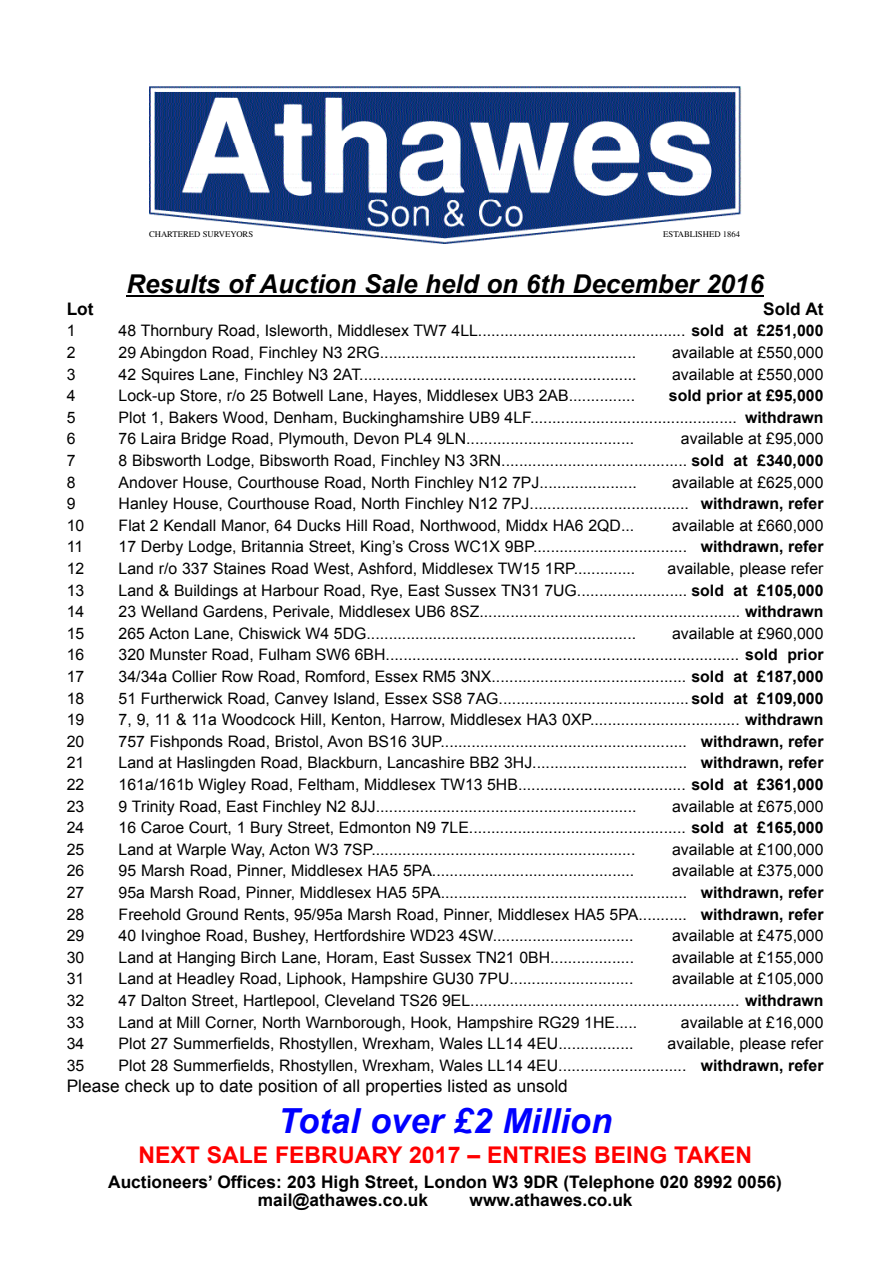
<style>
.page{position:relative;width:893px;height:1263px;background:#fff}
.page>*{position:absolute;margin:0;border:0;box-sizing:border-box;transform-origin:0 0}
.t1{font:italic 700 34.5px "Arial";color:#00f}
.t2{font:italic 700 25.95px "Arial";color:#000}
.t3{font:700 23.1px "Arial";color:#f00}
.t4{font:700 17.25px/18.9px "Arial";color:#000}
.t5{font:17.25px "Arial";color:#000}
.t6{font:15.9px "Arial";color:#000}
.t7{font:700 15.9px "Arial";color:#000}
.t8{font:8.7px "Times";color:#000}
.s1{font-weight:700}
</style>
<div class="page">
<hr style="left:126px;top:295px;width:134px;height:2px;background:#000">
<hr style="left:259px;top:295px;width:504px;height:2px;background:#000">
<img style="left:149px;top:87px;width:592px;height:157px">
<div style="left:147px;top:229px;width:108px;height:12px;background:#fff"></div>
<div style="left:661px;top:229px;width:80px;height:12px;background:#fff"></div>
<p class="t8" style="left:149px;top:229px;width:106px">CHARTERED SURVEYORS</p>
<p class="t8" style="left:663px;top:229px;width:78px">ESTABLISHED 1864</p>
<h2 class="t2" style="left:126px;top:270px;width:639px">Results of Auction Sale held on 6th December 2016</h2>
<p class="t4" style="left:67px;top:299px;width:28px">Lot</p>
<p class="t4" style="left:763px;top:299px;width:62px">Sold At</p>
<p class="t6" style="left:67px;top:322px;width:10px">1</p>
<p class="t6" style="left:119px;top:322px;width:706px">48 Thornbury Road, Isleworth, Middlesex TW7 4LL............................................... <span class="s1">sold at £251,000</span></p>
<p class="t6" style="left:67px;top:344px;width:10px">2</p>
<p class="t6" style="left:119px;top:344px;width:519px">29 Abingdon Road, Finchley N3 2RG..........................................................</p>
<p class="t6" style="left:672px;top:344px;width:153px">available at £550,000</p>
<p class="t6" style="left:67px;top:365px;width:10px">3</p>
<p class="t6" style="left:119px;top:365px;width:519px">42 Squires Lane, Finchley N3 2AT...............................................................</p>
<p class="t6" style="left:672px;top:365px;width:153px">available at £550,000</p>
<p class="t6" style="left:67px;top:387px;width:10px">4</p>
<p class="t6" style="left:119px;top:387px;width:518px">Lock-up Store, r/o 25 Botwell Lane, Hayes, Middlesex UB3 2AB...............</p>
<p class="t7" style="left:669px;top:387px;width:156px">sold prior at £95,000</p>
<p class="t6" style="left:67px;top:408px;width:10px">5</p>
<p class="t6" style="left:119px;top:408px;width:706px">Plot 1, Bakers Wood, Denham, Buckinghamshire UB9 4LF............................................... <span class="s1">withdrawn</span></p>
<p class="t6" style="left:67px;top:430px;width:10px">6</p>
<p class="t6" style="left:119px;top:430px;width:517px">76 Laira Bridge Road, Plymouth, Devon PL4 9LN......................................</p>
<p class="t6" style="left:681px;top:430px;width:144px">available at £95,000</p>
<p class="t6" style="left:67px;top:452px;width:10px">7</p>
<p class="t6" style="left:119px;top:452px;width:706px">8 Bibsworth Lodge, Bibsworth Road, Finchley N3 3RN.......................................... <span class="s1">sold at £340,000</span></p>
<p class="t6" style="left:67px;top:473px;width:10px">8</p>
<p class="t6" style="left:119px;top:473px;width:519px">Andover House, Courthouse Road, North Finchley N12 7PJ......................</p>
<p class="t6" style="left:672px;top:473px;width:153px">available at £625,000</p>
<p class="t6" style="left:67px;top:495px;width:10px">9</p>
<p class="t6" style="left:119px;top:495px;width:706px">Hanley House, Courthouse Road, North Finchley N12 7PJ.................................... <span class="s1">withdrawn, refer</span></p>
<p class="t6" style="left:67px;top:516px;width:19px">10</p>
<p class="t6" style="left:119px;top:516px;width:517px">Flat 2 Kendall Manor, 64 Ducks Hill Road, Northwood, Middx HA6 2QD...</p>
<p class="t6" style="left:672px;top:516px;width:153px">available at £660,000</p>
<p class="t6" style="left:67px;top:538px;width:18px">11</p>
<p class="t6" style="left:119px;top:538px;width:706px">17 Derby Lodge, Britannia Street, King’s Cross WC1X 9BP................................... <span class="s1">withdrawn, refer</span></p>
<p class="t6" style="left:67px;top:560px;width:19px">12</p>
<p class="t6" style="left:119px;top:560px;width:518px">Land r/o 337 Staines Road West, Ashford, Middlesex TW15 1RP..............</p>
<p class="t6" style="left:667px;top:560px;width:157px">available, please refer</p>
<p class="t6" style="left:67px;top:581px;width:19px">13</p>
<p class="t6" style="left:119px;top:581px;width:706px">Land &amp; Buildings at Harbour Road, Rye, East Sussex TN31 7UG......................... <span class="s1">sold at £105,000</span></p>
<p class="t6" style="left:67px;top:603px;width:19px">14</p>
<p class="t6" style="left:119px;top:603px;width:706px">23 Welland Gardens, Perivale, Middlesex UB6 8SZ........................................................... <span class="s1">withdrawn</span></p>
<p class="t6" style="left:67px;top:624px;width:19px">15</p>
<p class="t6" style="left:119px;top:624px;width:519px">265 Acton Lane, Chiswick W4 5DG.............................................................</p>
<p class="t6" style="left:672px;top:624px;width:153px">available at £960,000</p>
<p class="t6" style="left:67px;top:646px;width:19px">16</p>
<p class="t6" style="left:119px;top:646px;width:706px">320 Munster Road, Fulham SW6 6BH................................................................................ <span class="s1">sold prior</span></p>
<p class="t6" style="left:67px;top:668px;width:19px">17</p>
<p class="t6" style="left:119px;top:668px;width:706px">34/34a Collier Row Road, Romford, Essex RM5 3NX............................................ <span class="s1">sold at £187,000</span></p>
<p class="t6" style="left:67px;top:689px;width:19px">18</p>
<p class="t6" style="left:119px;top:689px;width:706px">51 Furtherwick Road, Canvey Island, Essex SS8 7AG........................................... <span class="s1">sold at £109,000</span></p>
<p class="t6" style="left:67px;top:711px;width:19px">19</p>
<p class="t6" style="left:119px;top:711px;width:706px">7, 9, 11 &amp; 11a Woodcock Hill, Kenton, Harrow, Middlesex HA3 0XP.................................. <span class="s1">withdrawn</span></p>
<p class="t6" style="left:67px;top:732px;width:19px">20</p>
<p class="t6" style="left:119px;top:732px;width:706px">757 Fishponds Road, Bristol, Avon BS16 3UP........................................................ <span class="s1">withdrawn, refer</span></p>
<p class="t6" style="left:67px;top:754px;width:19px">21</p>
<p class="t6" style="left:119px;top:754px;width:706px">Land at Haslingden Road, Blackburn, Lancashire BB2 3HJ................................... <span class="s1">withdrawn, refer</span></p>
<p class="t6" style="left:67px;top:776px;width:19px">22</p>
<p class="t6" style="left:119px;top:776px;width:706px">161a/161b Wigley Road, Feltham, Middlesex TW13 5HB...................................... <span class="s1">sold at £361,000</span></p>
<p class="t6" style="left:67px;top:797px;width:19px">23</p>
<p class="t6" style="left:119px;top:797px;width:519px">9 Trinity Road, East Finchley N2 8JJ...........................................................</p>
<p class="t6" style="left:672px;top:797px;width:153px">available at £675,000</p>
<p class="t6" style="left:67px;top:819px;width:19px">24</p>
<p class="t6" style="left:119px;top:819px;width:706px">16 Caroe Court, 1 Bury Street, Edmonton N9 7LE................................................. <span class="s1">sold at £165,000</span></p>
<p class="t6" style="left:67px;top:840px;width:19px">25</p>
<p class="t6" style="left:119px;top:840px;width:518px">Land at Warple Way, Acton W3 7SP............................................................</p>
<p class="t6" style="left:672px;top:840px;width:153px">available at £100,000</p>
<p class="t6" style="left:67px;top:862px;width:19px">26</p>
<p class="t6" style="left:119px;top:862px;width:517px">95 Marsh Road, Pinner, Middlesex HA5 5PA..............................................</p>
<p class="t6" style="left:672px;top:862px;width:153px">available at £375,000</p>
<p class="t6" style="left:67px;top:884px;width:19px">27</p>
<p class="t6" style="left:119px;top:884px;width:706px">95a Marsh Road, Pinner, Middlesex HA5 5PA........................................................ <span class="s1">withdrawn, refer</span></p>
<p class="t6" style="left:67px;top:905px;width:19px">28</p>
<p class="t6" style="left:119px;top:905px;width:706px">Freehold Ground Rents, 95/95a Marsh Road, Pinner, Middlesex HA5 5PA........... <span class="s1">withdrawn, refer</span></p>
<p class="t6" style="left:67px;top:927px;width:19px">29</p>
<p class="t6" style="left:119px;top:927px;width:516px">40 Ivinghoe Road, Bushey, Hertfordshire WD23 4SW................................</p>
<p class="t6" style="left:672px;top:927px;width:153px">available at £475,000</p>
<p class="t6" style="left:67px;top:948px;width:19px">30</p>
<p class="t6" style="left:119px;top:948px;width:517px">Land at Hanging Birch Lane, Horam, East Sussex TN21 0BH...................</p>
<p class="t6" style="left:672px;top:948px;width:153px">available at £155,000</p>
<p class="t6" style="left:67px;top:970px;width:19px">31</p>
<p class="t6" style="left:119px;top:970px;width:516px">Land at Headley Road, Liphook, Hampshire GU30 7PU............................</p>
<p class="t6" style="left:672px;top:970px;width:153px">available at £105,000</p>
<p class="t6" style="left:67px;top:992px;width:19px">32</p>
<p class="t6" style="left:119px;top:992px;width:706px">47 Dalton Street, Hartlepool, Cleveland TS26 9EL............................................................. <span class="s1">withdrawn</span></p>
<p class="t6" style="left:67px;top:1013px;width:19px">33</p>
<p class="t6" style="left:119px;top:1013px;width:520px">Land at Mill Corner, North Warnborough, Hook, Hampshire RG29 1HE.....</p>
<p class="t6" style="left:681px;top:1013px;width:144px">available at £16,000</p>
<p class="t6" style="left:67px;top:1035px;width:19px">34</p>
<p class="t6" style="left:119px;top:1035px;width:516px">Plot 27 Summerfields, Rhostyllen, Wrexham, Wales LL14 4EU.................</p>
<p class="t6" style="left:667px;top:1035px;width:157px">available, please refer</p>
<p class="t6" style="left:67px;top:1056px;width:19px">35</p>
<p class="t6" style="left:119px;top:1056px;width:706px">Plot 28 Summerfields, Rhostyllen, Wrexham, Wales LL14 4EU............................. <span class="s1">withdrawn, refer</span></p>
<p class="t5" style="left:67px;top:1077px;width:502px">Please check up to date position of all properties listed as unsold</p>
<h1 class="t1" style="left:278px;top:1102px;width:335px">Total over £2 Million</h1>
<h3 class="t3" style="left:138px;top:1142px;width:615px">NEXT SALE FEBRUARY 2017 – ENTRIES BEING TAKEN</h3>
<p class="t4" style="left:258px;top:1172px;width:525px;text-indent:-149px">Auctioneers’ Offices: 203 High Street, London W3 9DR (Telephone 020 8992 0056) mail@athawes.co.uk</p>
<p class="t4" style="left:469px;top:1191px;width:164px">www.athawes.co.uk</p>
</div>
